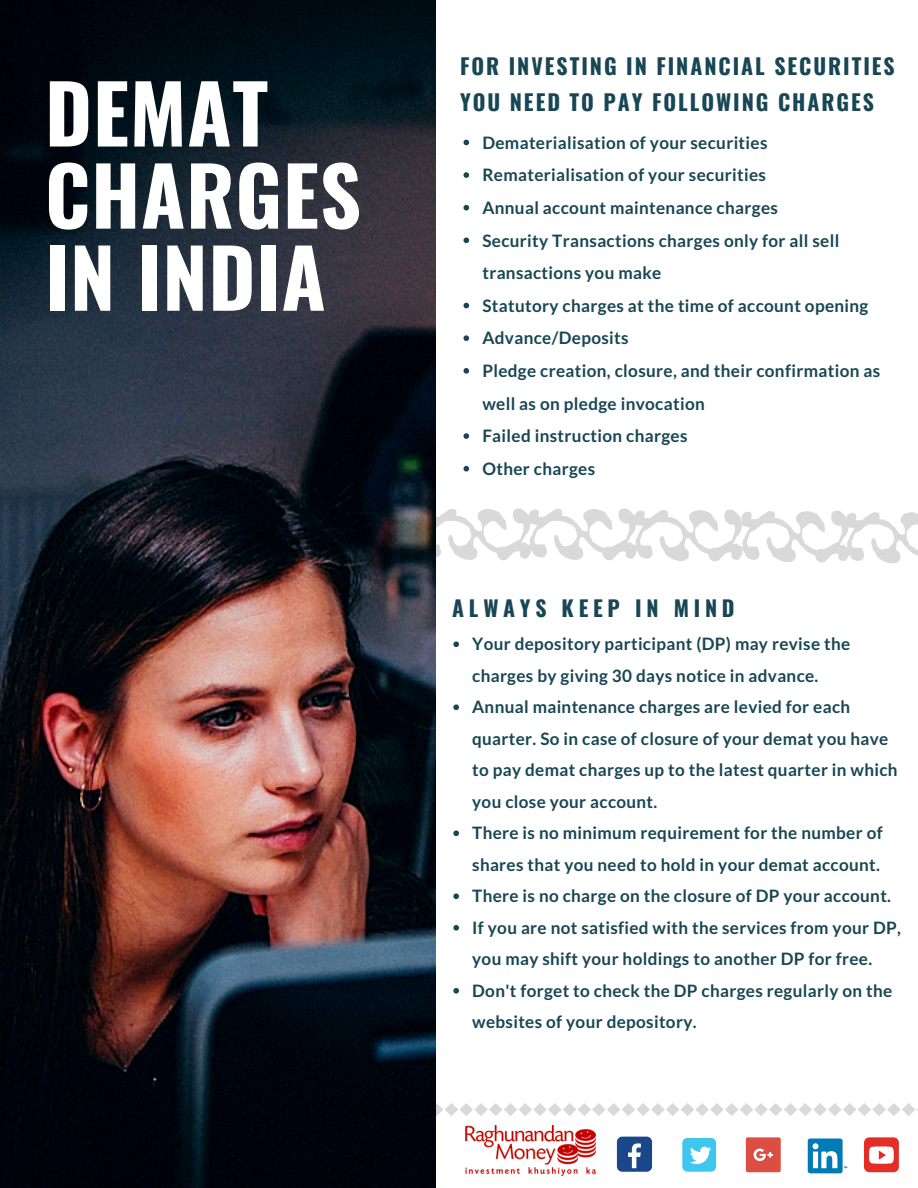
<style>
.page{position:relative;width:918px;height:1188px;background:#fff}
.page>*{position:absolute;margin:0;border:0;box-sizing:border-box;transform-origin:0 0}
.t1{font:700 80.55px/82.2px "Oswald";letter-spacing:.01em;color:#fff}
.t2{font:700 21.75px/36px "Oswald";letter-spacing:.09em;color:#184654}
.t3{font:700 21.75px "Oswald";letter-spacing:.22em;color:#184654}
.t4{font:700 17.1px/31.5px "Lato";letter-spacing:.02em;color:#184654}
</style>
<div class="page">
<svg style="left:435px;top:1103px;width:483px;height:13px"></svg>
<img style="left:0;top:0;width:435px;height:1188px">
<svg style="left:453px;top:641px;width:6px;height:6px"></svg>
<svg style="left:453px;top:704px;width:6px;height:6px"></svg>
<svg style="left:453px;top:830px;width:6px;height:6px"></svg>
<svg style="left:453px;top:893px;width:6px;height:6px"></svg>
<svg style="left:453px;top:925px;width:6px;height:6px"></svg>
<svg style="left:453px;top:988px;width:6px;height:6px"></svg>
<img style="left:466px;top:1125px;width:129px;height:51px">
<div style="left:617px;top:1137px;width:35px;height:35px;background:#1a4789;border-radius:5px"></div>
<svg style="left:628px;top:1143px;width:13px;height:25px"></svg>
<div style="left:682px;top:1138px;width:34px;height:34px;background:#3fc6ee;border-radius:5px"></div>
<svg style="left:690px;top:1147px;width:21px;height:17px"></svg>
<svg style="left:746px;top:1137px;width:35px;height:35px"></svg>
<div style="left:808px;top:1138px;width:35px;height:35px;background:#007bb6;border-radius:3px"></div>
<svg style="left:813px;top:1143px;width:24px;height:25px"></svg>
<div style="left:864px;top:1137px;width:35px;height:35px;background:#e52d27;border-radius:5px"></div>
<svg style="left:869px;top:1146px;width:25px;height:18px"></svg>
<svg style="left:464px;top:140px;width:5px;height:5px"></svg>
<svg style="left:464px;top:172px;width:5px;height:6px"></svg>
<svg style="left:464px;top:205px;width:5px;height:6px"></svg>
<svg style="left:464px;top:238px;width:5px;height:5px"></svg>
<svg style="left:464px;top:303px;width:5px;height:5px"></svg>
<svg style="left:464px;top:335px;width:5px;height:6px"></svg>
<svg style="left:464px;top:368px;width:5px;height:6px"></svg>
<svg style="left:464px;top:433px;width:5px;height:6px"></svg>
<svg style="left:464px;top:466px;width:5px;height:6px"></svg>
<svg style="left:423px;top:508px;width:495px;height:56px"></svg>
<h1 class="t1" style="left:45px;top:69px;width:318px">DEMAT<br>CHARGES<br>IN INDIA</h1>
<p class="t2" style="left:460px;top:47px;width:436px">FOR INVESTING IN FINANCIAL SECURITIES<br>YOU NEED TO PAY FOLLOWING CHARGES</p>
<p class="t4" style="left:482px;top:126px;width:399px;line-height:32.7px">Dematerialisation of your securities Rematerialisation of your securities<br>Annual account maintenance charges<br>Security Transactions charges only for all sell transactions you make<br>Statutory charges at the time of account opening Advance/Deposits<br>Pledge creation, closure, and their confirmation as well as on pledge invocation<br>Failed instruction charges<br>Other charges</p>
<p class="t3" style="left:452px;top:591px;width:284px">ALWAYS KEEP IN MIND</p>
<p class="t4" style="left:472px;top:628px;width:430px">Your depository participant (DP) may revise the charges by giving 30 days notice in advance.<br>Annual maintenance charges are levied for each quarter. So in case of closure of your demat you have to pay demat charges up to the latest quarter in which you close your account.<br>There is no minimum requirement for the number of shares that you need to hold in your demat account.<br>There is no charge on the closure of DP your account.<br>If you are not satisfied with the services from your DP, you may shift your holdings to another DP for free.<br>Don't forget to check the DP charges regularly on the websites of your depository.</p>
</div>
